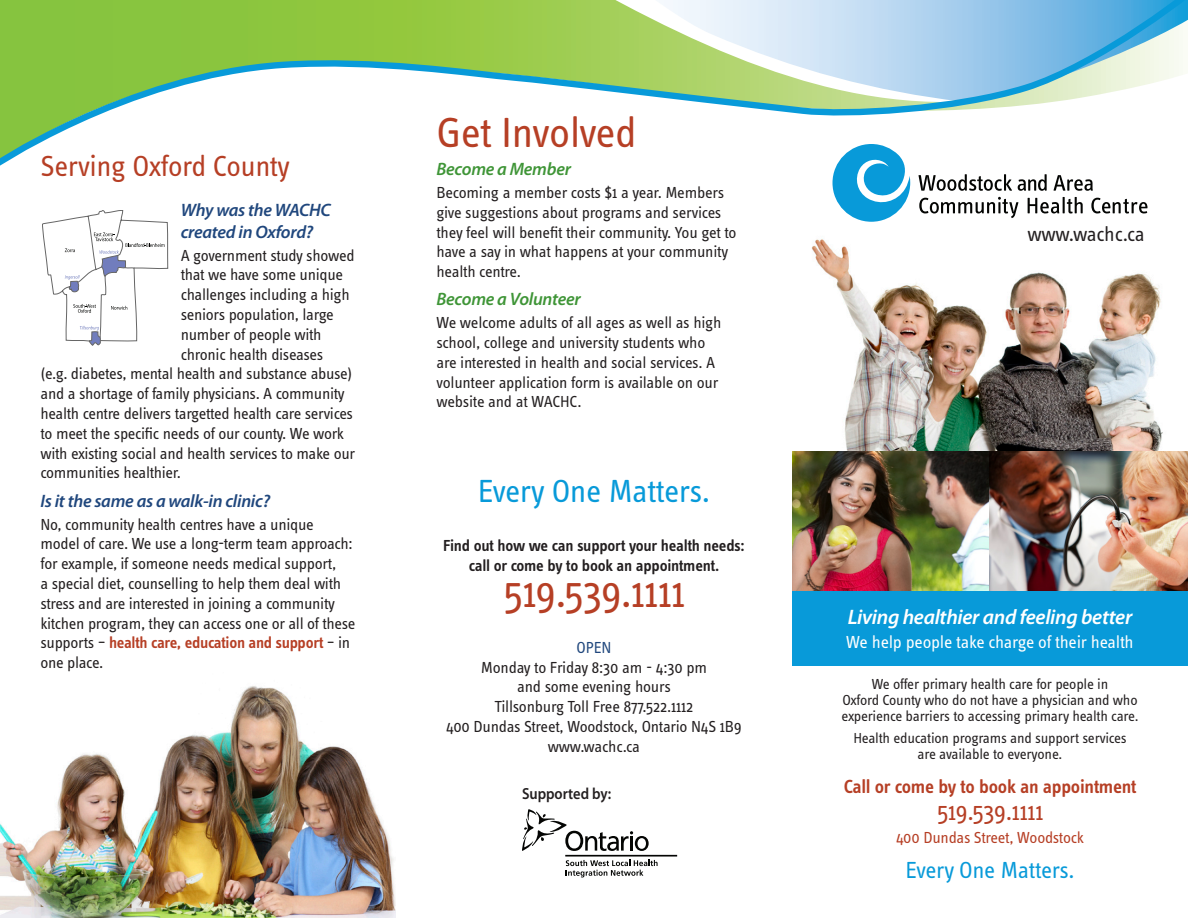
<style>
.page{position:relative;width:1188px;height:918px;background:#fff}
.page>*{position:absolute;margin:0;border:0;box-sizing:border-box;transform-origin:0 0}
.body_copy{font:43.5px "Info Text";letter-spacing:-.015em;color:#b63f25}
.question{font:43.5px "Info Text";letter-spacing:-.015em;color:#b63f25}
.question-2{font:33px "Info Text";letter-spacing:-.015em;color:#089ad9}
.question-3{font:30px "Info Text";letter-spacing:-.015em;color:#b63f25}
.body_copy-2{font:25.5px "Info Text";letter-spacing:-.015em;color:#b63f25}
.question-4{font:24px "Info Text";letter-spacing:-.015em;color:#089ad9}
.body_copy-3{font:italic 600 21px "Myriad Pro";letter-spacing:-.015em;color:#fff}
.body_copy-4{font:21px "Info Text";letter-spacing:-.015em;color:#231f20}
.body_copy-5{font:600 19.5px "Info Text";letter-spacing:-.015em;color:#b63f25}
.question-5{font:italic 600 18px/21.6px "Myriad Pro";letter-spacing:-.015em;color:#20477d}
.body_copy-6{font:18px "Info Text";letter-spacing:-.015em;color:#fff}
.question-6{font:italic 600 18px "Myriad Pro";letter-spacing:-.015em;color:#3f9537}
.body_copy-7{font:16.5px/19.8px "Info Text";letter-spacing:-.02em;color:#231f20}
.body_copy-8{font:600 16.5px/19.8px "Info Text";letter-spacing:-.015em;color:#231f20;text-align:center}
.body_copy-9{font:16.5px "Info Text";letter-spacing:-.02em;color:#b63f25}
.t1{font:600 16.05px "Myriad Pro";color:#231f20;scale:.9 1}
.body_copy-10{font:15px/15.8px "Info Text";letter-spacing:-.015em;color:#231f20;text-align:center}
.s1{font-weight:600;color:#b63f25}
.s2{color:#20477d}
</style>
<div class="page">
<img style="left:792px;top:239px;width:396px;height:213px">
<img style="left:0;top:686px;width:396px;height:232px">
<svg style="left:919px;top:176px;width:93px;height:15px"></svg>
<svg style="left:1018px;top:176px;width:29px;height:15px"></svg>
<svg style="left:1054px;top:176px;width:39px;height:15px"></svg>
<svg style="left:919px;top:197px;width:99px;height:21px"></svg>
<svg style="left:1028px;top:197px;width:55px;height:16px"></svg>
<svg style="left:1091px;top:198px;width:57px;height:15px"></svg>
<svg style="left:832px;top:176px;width:78px;height:46px"></svg>
<svg style="left:522px;top:809px;width:127px;height:42px"></svg>
<svg style="left:566px;top:860px;width:92px;height:18px"></svg>
<hr style="left:565px;top:855px;width:112px;height:2px;background:#040503">
<img style="left:792px;top:452px;width:396px;height:139px">
<svg style="left:0;top:0;width:1188px;height:176px"></svg>
<svg style="left:42px;top:210px;width:126px;height:136px"></svg>
<div style="left:792px;top:591px;width:396px;height:75px;background:#089ad9"></div>
<p class="question-3" style="left:40px;top:148px;width:251px">Serving Oxford County</p>
<p class="question-5" style="left:181px;top:199px;width:152px">Why was the WACHC created in Oxford?</p>
<p class="body_copy-7" style="left:181px;top:245px;width:175px">A government study showed</p>
<p class="body_copy-7" style="left:181px;top:265px;width:164px">that we have some unique</p>
<p class="body_copy-7" style="left:181px;top:285px;width:170px">challenges including a high</p>
<p class="body_copy-7" style="left:181px;top:305px;width:155px">seniors population, large</p>
<p class="body_copy-7" style="left:181px;top:324px;width:142px">number of people with</p>
<p class="body_copy-7" style="left:181px;top:344px;width:144px">chronic health diseases</p>
<p class="body_copy-7" style="left:40px;top:364px;width:313px">(e.g. diabetes, mental health and substance abuse)</p>
<p class="body_copy-7" style="left:40px;top:384px;width:306px">and a shortage of family physicians. A community</p>
<p class="body_copy-7" style="left:40px;top:404px;width:314px">health centre delivers targetted health care services</p>
<p class="body_copy-7" style="left:40px;top:423px;width:305px">to meet the specific needs of our county. We work</p>
<p class="body_copy-7" style="left:40px;top:443px;width:316px">with existing social and health services to make our</p>
<p class="body_copy-7" style="left:40px;top:463px;width:142px">communities healthier.</p>
<p class="question-5" style="left:40px;top:489px;width:231px">Is it the same as a walk-in clinic?</p>
<p class="body_copy-7" style="left:40px;top:514px;width:317px">No, community health centres have a unique model of care. We use a long-term team approach: for example, if someone needs medical support,<br>a special diet, counselling to help them deal with stress and are interested in joining a community kitchen program, they can access one or all of these supports – <span class="s1">health care, education and support</span> – in one place.</p>
<p class="question" style="left:436px;top:107px;width:202px">Get Involved</p>
<p class="question-6" style="left:436px;top:157px;width:136px">Become a Member</p>
<p class="body_copy-7" style="left:436px;top:183px;width:302px">Becoming a member costs $1 a year. Members give suggestions about programs and services they feel will benefit their community. You get to have a say in what happens at your community health centre.</p>
<p class="question-6" style="left:436px;top:288px;width:146px">Become a Volunteer</p>
<p class="body_copy-7" style="left:436px;top:313px;width:287px">We welcome adults of all ages as well as high school, college and university students who are interested in health and social services. A volunteer application form is available on our website and at WACHC.</p>
<p class="question-2" style="left:478px;top:472px;width:234px">Every One Matters.</p>
<p class="body_copy-8" style="left:443px;top:536px;width:303px">Find out how we can support your health needs: call or come by to book an appointment.</p>
<p class="body_copy" style="left:503px;top:567px;width:184px">519.539.1111</p>
<p class="body_copy-7" style="left:481px;top:637px;width:228px;text-align:center"><span class="s2">Open<br></span>Monday to Friday 8:30 am - 4:30 pm and some evening hours</p>
<p class="body_copy-7" style="left:494px;top:697px;width:201px">Tillsonburg Toll Free 877.522.1112</p>
<p class="body_copy-7" style="left:446px;top:717px;width:297px">400 Dundas Street, Woodstock, Ontario N4S 1B9</p>
<p class="body_copy-7" style="left:548px;top:736px;width:94px">www.wachc.ca</p>
<p class="t1" style="left:522px;top:784px;width:101px">Supported by:</p>
<p class="body_copy-4" style="left:1028px;top:222px;width:119px">www.wachc.ca</p>
<p class="body_copy-3" style="left:848px;top:604px;width:286px">Living healthier and feeling better</p>
<p class="body_copy-6" style="left:846px;top:632px;width:289px">We help people take charge of their health</p>
<p class="body_copy-10" style="left:841px;top:676px;width:299px">We offer primary health care for people in<br>Oxford County who do not have a physician and who experience barriers to accessing primary health care.</p>
<p class="body_copy-10" style="left:853px;top:730px;width:275px">Health education programs and support services are available to everyone.</p>
<p class="body_copy-5" style="left:844px;top:776px;width:294px">Call or come by to book an appointment</p>
<p class="body_copy-2" style="left:936px;top:797px;width:109px">519.539.1111</p>
<p class="body_copy-9" style="left:896px;top:828px;width:190px">400 Dundas Street, Woodstock</p>
<p class="question-4" style="left:905px;top:856px;width:171px">Every One Matters.</p>
</div>
